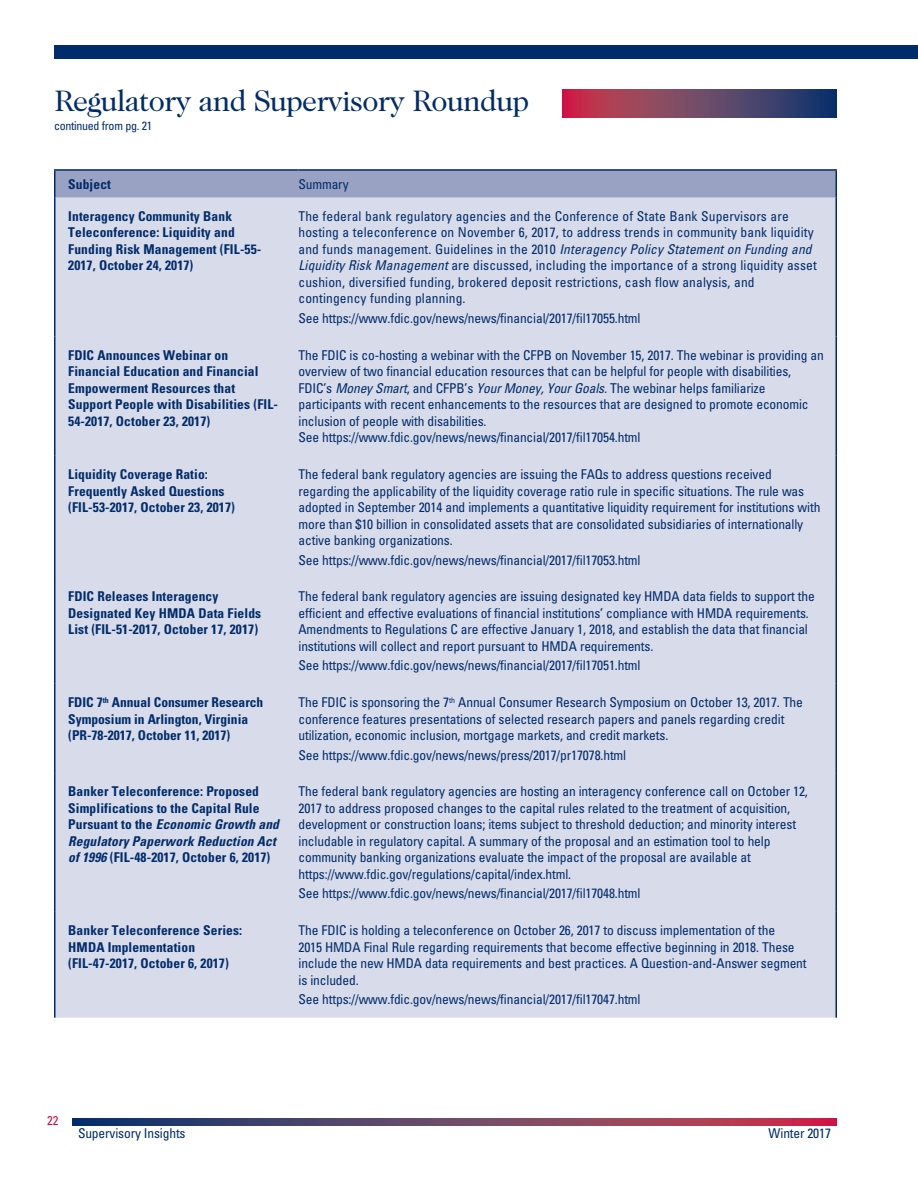
<style>
.page{position:relative;width:918px;height:1188px;background:#fff}
.page>*{position:absolute;margin:0;border:0;box-sizing:border-box;transform-origin:0 0}
.HeadA{font:30px "Caslon 224 Std";letter-spacing:-.025em;color:#002c6b}
.TableText_NoRule{font:condensed 13.5px/16.5px "Univers LT Std";letter-spacing:-.01em;color:#002c6b}
.RoundupTableBold{font:700 condensed 13.5px/16.5px "Univers LT Std";letter-spacing:.01em;color:#002c6b}
.TableText_NoRule-2{font:condensed 13.5px/16.5px "Univers LT Std";letter-spacing:.01em;color:#002c6b}
.t1{font:condensed 12.75px "Univers LT Std";color:#d20d44}
.t2{font:condensed 12px "Univers LT Std";letter-spacing:-.025em;color:#002c6b}
.s1{font-style:italic}
</style>
<div class="page">
<svg style="left:72px;top:1119px;width:765px;height:6px"></svg>
<svg style="left:562px;top:89px;width:275px;height:28px"></svg>
<div style="left:54px;top:45px;width:864px;height:13px;background:#002c6b"></div>
<div style="left:56px;top:198px;width:780px;height:820px;background:#d8dbe9"></div>
<hr style="left:54px;top:169px;width:244px;height:2px;background:#002c6b">
<hr style="left:54px;top:171px;width:2px;height:27px;background:#002c6b">
<hr style="left:298px;top:169px;width:539px;height:2px;background:#002c6b">
<svg style="left:55px;top:170px;width:782px;height:28px"></svg>
<hr style="left:54px;top:198px;width:2px;height:138px;background:#002c6b">
<hr style="left:836px;top:198px;width:1px;height:138px;background:#002c6b">
<hr style="left:54px;top:336px;width:2px;height:120px;background:#002c6b">
<hr style="left:836px;top:336px;width:1px;height:120px;background:#002c6b">
<hr style="left:54px;top:456px;width:2px;height:122px;background:#002c6b">
<hr style="left:836px;top:456px;width:1px;height:122px;background:#002c6b">
<hr style="left:54px;top:578px;width:2px;height:106px;background:#002c6b">
<hr style="left:836px;top:578px;width:1px;height:106px;background:#002c6b">
<hr style="left:54px;top:684px;width:2px;height:89px;background:#002c6b">
<hr style="left:836px;top:684px;width:1px;height:89px;background:#002c6b">
<hr style="left:54px;top:773px;width:2px;height:139px;background:#002c6b">
<hr style="left:836px;top:773px;width:1px;height:139px;background:#002c6b">
<hr style="left:54px;top:912px;width:2px;height:106px;background:#002c6b">
<hr style="left:836px;top:912px;width:1px;height:106px;background:#002c6b">
<p class="HeadA" style="left:54px;top:83px;width:477px">Regulatory and Supervisory Roundup</p>
<p class="t2" style="left:54px;top:119px;width:100px">continued from pg. 21</p>
<p class="RoundupTableBold" style="left:68px;top:176px;width:44px">Subject</p>
<p class="TableText_NoRule" style="left:298px;top:175px;width:52px">Summary</p>
<p class="RoundupTableBold" style="left:68px;top:208px;width:195px">Interagency Community Bank<br>Teleconference: Liquidity and<br>Funding Risk Management (FIL-55-<br>2017, October 24, 2017)</p>
<p class="TableText_NoRule-2" style="left:298px;top:208px;width:520px">The federal bank regulatory agencies and the Conference of State Bank Supervisors are hosting a teleconference on November 6, 2017, to address trends in community bank liquidity and funds management. Guidelines in the 2010 <span class="s1">Interagency Policy Statement on Funding and Liquidity Risk Management</span> are discussed, including the importance of a strong liquidity asset cushion, diversified funding, brokered deposit restrictions, cash flow analysis, and contingency funding planning.</p>
<p class="TableText_NoRule" style="left:298px;top:310px;width:344px">See https://www.fdic.gov/news/news/financial/2017/fil17055.html</p>
<p class="RoundupTableBold" style="left:68px;top:347px;width:211px">FDIC Announces Webinar on<br>Financial Education and Financial<br>Empowerment Resources that<br>Support People with Disabilities (FIL-<br>54-2017, October 23, 2017)</p>
<p class="TableText_NoRule" style="left:298px;top:347px;width:527px">The FDIC is co-hosting a webinar with the CFPB on November 15, 2017. The webinar is providing an overview of two financial education resources that can be helpful for people with disabilities, FDIC’s <span class="s1">Money Smart</span>, and CFPB’s <span class="s1">Your Money, Your Goals.</span> The webinar helps familiarize participants with recent enhancements to the resources that are designed to promote economic inclusion of people with disabilities.<br>See https://www.fdic.gov/news/news/financial/2017/fil17054.html</p>
<p class="RoundupTableBold" style="left:68px;top:466px;width:168px">Liquidity Coverage Ratio:<br>Frequently Asked Questions (FIL-53-2017, October 23, 2017)</p>
<p class="TableText_NoRule" style="left:298px;top:466px;width:523px">The federal bank regulatory agencies are issuing the FAQs to address questions received regarding the applicability of the liquidity coverage ratio rule in specific situations. The rule was adopted in September 2014 and implements a quantitative liquidity requirement for institutions with more than $10 billion in consolidated assets that are consolidated subsidiaries of internationally active banking organizations.</p>
<p class="TableText_NoRule" style="left:298px;top:551px;width:344px">See https://www.fdic.gov/news/news/financial/2017/fil17053.html</p>
<p class="RoundupTableBold" style="left:68px;top:588px;width:195px">FDIC Releases Interagency<br>Designated Key HMDA Data Fields<br>List (FIL-51-2017, October 17, 2017)</p>
<p class="TableText_NoRule" style="left:298px;top:588px;width:518px">The federal bank regulatory agencies are issuing designated key HMDA data fields to support the efficient and effective evaluations of financial institutions’ compliance with HMDA requirements.<br>Amendments to Regulations C are effective January 1, 2018, and establish the data that financial institutions will collect and report pursuant to HMDA requirements.</p>
<p class="TableText_NoRule" style="left:298px;top:657px;width:344px">See https://www.fdic.gov/news/news/financial/2017/fil17051.html</p>
<p class="RoundupTableBold" style="left:68px;top:694px;width:197px">FDIC 7<sup>th</sup> Annual Consumer Research<br>Symposium in Arlington, Virginia (PR-78-2017, October 11, 2017)</p>
<p class="TableText_NoRule" style="left:298px;top:694px;width:506px">The FDIC is sponsoring the 7<sup>th</sup> Annual Consumer Research Symposium on October 13, 2017. The conference features presentations of selected research papers and panels regarding credit utilization, economic inclusion, mortgage markets, and credit markets.</p>
<p class="TableText_NoRule" style="left:298px;top:746px;width:329px">See https://www.fdic.gov/news/news/press/2017/pr17078.html</p>
<p class="RoundupTableBold" style="left:68px;top:783px;width:212px">Banker Teleconference: Proposed Simplifications to the Capital Rule Pursuant to the <span class="s1">Economic Growth and Regulatory Paperwork Reduction Act of 1996</span> (FIL-48-2017, October 6, 2017)</p>
<p class="TableText_NoRule" style="left:298px;top:783px;width:511px">The federal bank regulatory agencies are hosting an interagency conference call on October 12, 2017 to address proposed changes to the capital rules related to the treatment of acquisition, development or construction loans; items subject to threshold deduction; and minority interest includable in regulatory capital. A summary of the proposal and an estimation tool to help community banking organizations evaluate the impact of the proposal are available at https://www.fdic.gov/regulations/capital/index.html.</p>
<p class="TableText_NoRule" style="left:298px;top:885px;width:344px">See https://www.fdic.gov/news/news/financial/2017/fil17048.html</p>
<p class="RoundupTableBold" style="left:68px;top:922px;width:176px">Banker Teleconference Series:<br>HMDA Implementation (FIL-47-2017, October 6, 2017)</p>
<p class="TableText_NoRule" style="left:298px;top:922px;width:510px">The FDIC is holding a teleconference on October 26, 2017 to discuss implementation of the<br>2015 HMDA Final Rule regarding requirements that become effective beginning in 2018. These include the new HMDA data requirements and best practices. A Question-and-Answer segment is included.</p>
<p class="TableText_NoRule" style="left:298px;top:991px;width:344px">See https://www.fdic.gov/news/news/financial/2017/fil17047.html</p>
<p class="t1" style="left:47px;top:1113px;width:13px">22</p>
<p class="TableText_NoRule" style="left:78px;top:1125px;width:109px">Supervisory Insights</p>
<p class="TableText_NoRule" style="left:769px;top:1125px;width:64px">Winter 2017</p>
</div>
